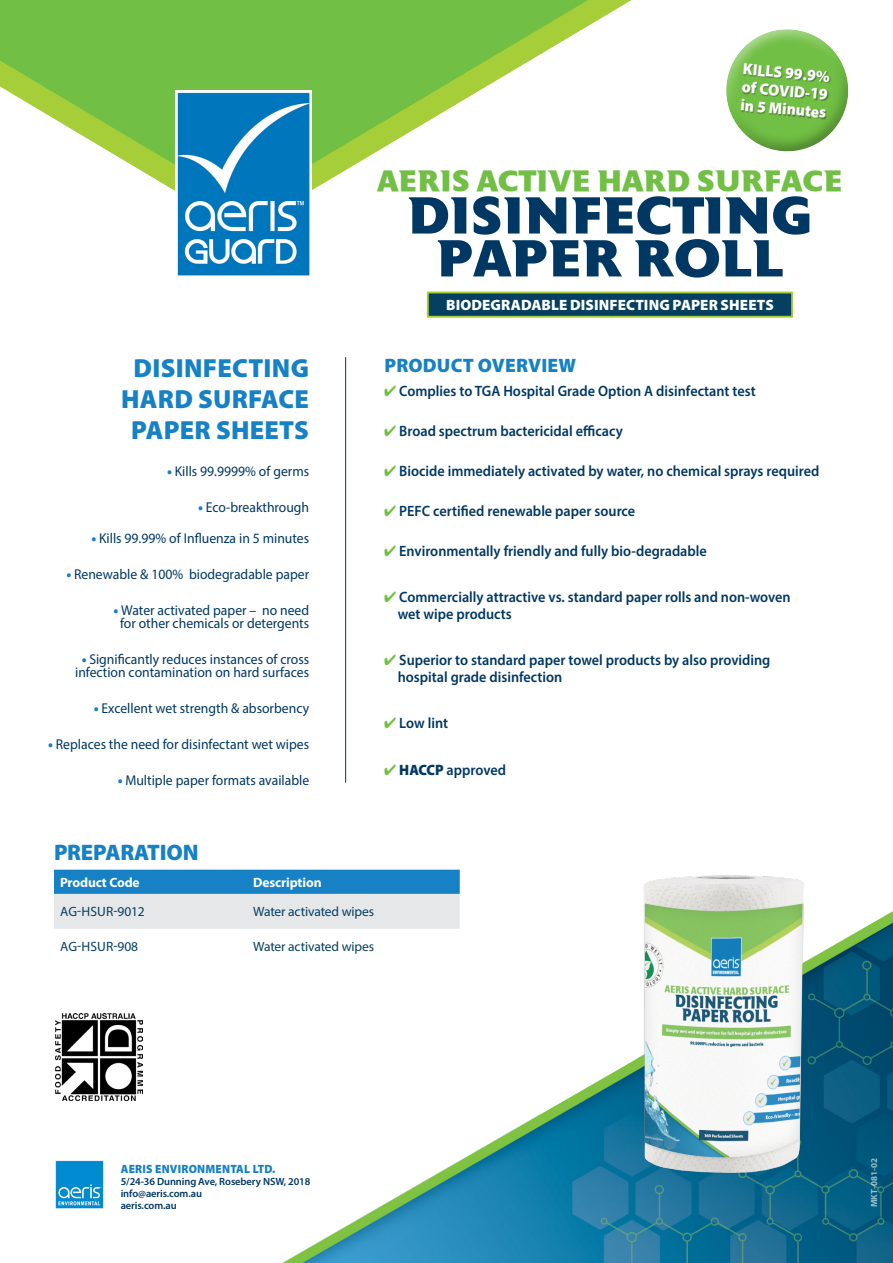
<style>
.page{position:relative;width:893px;height:1263px;background:#fff}
.page>*{position:absolute;margin:0;border:0;box-sizing:border-box;transform-origin:0 0}
.t1{font:800 51.75px "Astoria";letter-spacing:.01em;color:#013863}
.t2{font:800 29.25px "Astoria";letter-spacing:.01em;color:#71bf44}
.Head_WORDS{font:900 26.25px "Myriad Pro";letter-spacing:.01em;color:#1681c4}
.t3{font:900 22.5px "Myriad Pro";letter-spacing:-.01em;color:#1681c4}
.Head_Words_2{font:900 19.5px "Myriad Pro";letter-spacing:.01em;color:#1681c4}
.BODY{font:900 16.2px "Myriad Pro";color:#fff;scale:.95 1}
.BODY-2{font:600 15px/16.5px "Myriad Pro";color:#013863;scale:.95 1}
.t4{font:900 15px "Myriad Pro";letter-spacing:.01em;color:#fff}
.t5{font:14.25px/13.5px "Myriad Pro";color:#013863;text-align:center;scale:.96 1}
.t6{font:13.5px "Myriad Pro";letter-spacing:-.01em;color:#053f61}
.t7{font:700 13.5px "Myriad Pro";letter-spacing:-.01em;color:#fff}
.Body_SMALL{font:900 12px "Myriad Pro";letter-spacing:.02em;color:#1681c4;scale:.95 1}
.Body_SMALL-2{font:600 10.5px "Myriad Pro";letter-spacing:-.01em;color:#013863}
.t8{font:700 9px "Myriad Pro";letter-spacing:.01em;color:#fff}
.s1{font-weight:900;color:#1681c4}
.s2{color:#71bf44}
.s3{font-weight:900}
</style>
<div class="page">
<img style="left:254px;top:869px;width:639px;height:394px">
<svg style="left:588px;top:0;width:44px;height:26px"></svg>
<svg style="left:0;top:0;width:588px;height:191px;fill:#71bf44"></svg>
<img style="left:175px;top:90px;width:136px;height:186px">
<hr style="left:345px;top:357px;width:1px;height:426px;background:#013863">
<div style="left:428px;top:292px;width:364px;height:25px;background:#053f61"></div>
<div style="left:427px;top:292px;width:366px;height:26px;border:2px solid #a6ce3b"></div>
<svg style="left:54px;top:870px;width:406px;height:59px;background:#92bdda"></svg>
<img style="left:618px;top:869px;width:213px;height:317px">
<img style="left:55px;top:1161px;width:49px;height:48px">
<img style="left:55px;top:1014px;width:87px;height:87px">
<svg style="left:726px;top:29px;width:123px;height:123px"></svg>
<div style="left:741px;top:64px;width:90px;height:55px;background:#231f20;opacity:.4"></div>
<p class="BODY" style="left:744px;top:58px;width:94px;rotate:5deg">KILLS 99.9%</p>
<p class="BODY" style="left:743px;top:76px;width:92px;rotate:5deg">of COVID-19</p>
<p class="BODY" style="left:741px;top:94px;width:92px;rotate:5deg">in 5 Minutes</p>
<p class="t2" style="left:377px;top:163px;width:467px">AERIS ACTIVE HARD SURFACE</p>
<p class="t1" style="left:408px;top:185px;width:406px">DISINFECTING</p>
<p class="t1" style="left:437px;top:228px;width:348px">PAPER ROLL</p>
<p class="Head_WORDS" style="left:134px;top:350px;width:177px">DISINFECTING</p>
<p class="Head_WORDS" style="left:121px;top:382px;width:189px">HARD SURFACE</p>
<p class="Head_WORDS" style="left:131px;top:413px;width:179px">PAPER SHEETS</p>
<p class="t5" style="left:167px;top:464px;width:150px"><span class="s1">•</span> Kills 99.9999% of germs</p>
<p class="t5" style="left:198px;top:500px;width:117px"><span class="s1">•</span> Eco-breakthrough</p>
<p class="t5" style="left:91px;top:531px;width:228px"><span class="s1">•</span> Kills 99.99% of Influenza in 5 minutes</p>
<p class="t5" style="left:66px;top:567px;width:254px"><span class="s1">•</span> Renewable &amp; 100% biodegradable paper</p>
<p class="t5" style="left:114px;top:603px;width:205px"><span class="s1">•</span> Water activated paper – no need for other chemicals or detergents</p>
<p class="t5" style="left:75px;top:652px;width:245px"><span class="s1">•</span> Significantly reduces instances of cross infection contamination on hard surfaces</p>
<p class="t5" style="left:94px;top:701px;width:226px"><span class="s1">•</span> Excellent wet strength &amp; absorbency</p>
<p class="t5" style="left:48px;top:737px;width:273px"><span class="s1">•</span> Replaces the need for disinfectant wet wipes</p>
<p class="t5" style="left:118px;top:773px;width:201px"><span class="s1">•</span> Multiple paper formats available</p>
<p class="t4" style="left:446px;top:295px;width:329px">BIODEGRADABLE DISINFECTING PAPER SHEETS</p>
<p class="Head_Words_2" style="left:384px;top:352px;width:193px">PRODUCT OVERVIEW</p>
<p class="BODY-2" style="left:384px;top:383px;width:393px"><span class="s2">✔</span> Complies to TGA Hospital Grade Option A disinfectant test</p>
<p class="BODY-2" style="left:384px;top:423px;width:253px"><span class="s2">✔</span> Broad spectrum bactericidal efficacy</p>
<p class="BODY-2" style="left:384px;top:462px;width:460px"><span class="s2">✔</span> Biocide immediately activated by water, no chemical sprays required</p>
<p class="BODY-2" style="left:384px;top:502px;width:266px"><span class="s2">✔</span> PEFC certified renewable paper source</p>
<p class="BODY-2" style="left:384px;top:542px;width:341px"><span class="s2">✔</span> Environmentally friendly and fully bio-degradable</p>
<p class="BODY-2" style="left:398px;top:588px;width:415px;text-indent:-14px"><span class="s2">✔</span> Commercially attractive vs. standard paper rolls and non-woven wet wipe products</p>
<p class="BODY-2" style="left:398px;top:651px;width:394px;text-indent:-14px"><span class="s2">✔</span> Superior to standard paper towel products by also providing hospital grade disinfection</p>
<p class="BODY-2" style="left:384px;top:714px;width:69px"><span class="s2">✔</span> Low lint</p>
<p class="BODY-2" style="left:384px;top:761px;width:130px"><span class="s2">✔</span> <span class="s3">HACCP</span> approved</p>
<p class="t3" style="left:54px;top:837px;width:146px">PREPARATION</p>
<p class="t7" style="left:60px;top:873px;width:81px">Product Code</p>
<p class="t7" style="left:253px;top:873px;width:70px">Description</p>
<p class="t6" style="left:60px;top:903px;width:86px">AG-HSUR-9012</p>
<p class="t6" style="left:253px;top:903px;width:122px">Water activated wipes</p>
<p class="t6" style="left:60px;top:938px;width:79px">AG-HSUR-908</p>
<p class="t6" style="left:253px;top:938px;width:122px">Water activated wipes</p>
<p class="Body_SMALL" style="left:121px;top:1161px;width:164px">AERIS ENVIRONMENTAL LTD.</p>
<p class="Body_SMALL-2" style="left:121px;top:1175px;width:191px">5/24-36 Dunning Ave, Rosebery NSW, 2018</p>
<p class="Body_SMALL-2" style="left:121px;top:1187px;width:83px">info@aeris.com.au</p>
<p class="Body_SMALL-2" style="left:121px;top:1199px;width:57px">aeris.com.au</p>
<p class="t8" style="left:868px;top:1207px;width:51px;rotate:-90deg">MKT-081-02</p>
</div>
